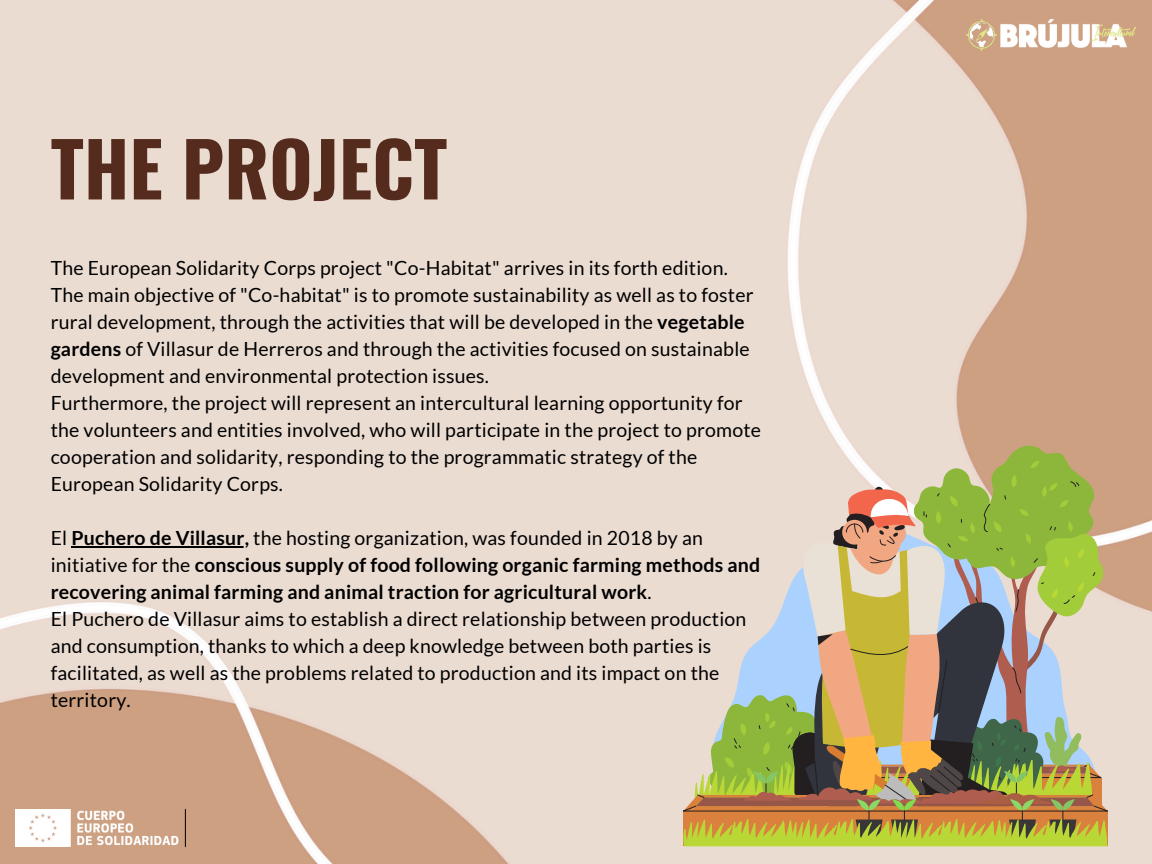
<style>
.page{position:relative;width:1152px;height:864px;background:#fff}
.page>*{position:absolute;margin:0;border:0;box-sizing:border-box;transform-origin:0 0}
.t1{font:700 74.55px "Oswald";color:#542b1c}
.t2{font:19.5px/27px "Lato";letter-spacing:.01em;color:#000}
.t3{font:700 19.5px/27px "Lato";letter-spacing:.01em;color:#000}
.s1{font-weight:700}
.s2{font-weight:400}
</style>
<div class="page">
<img style="left:0;top:0;width:1152px;height:864px">
<img style="left:966px;top:20px;width:169px;height:30px">
<img style="left:15px;top:809px;width:170px;height:38px">
<hr style="left:71px;top:546px;width:178px;height:2px;background:#000">
<svg style="left:683px;top:445px;width:425px;height:401px;background:#bab284"></svg>
<p class="t1" style="left:51px;top:111px;width:398px">THE PROJECT</p>
<p class="t2" style="left:51px;top:254px;width:679px">The European Solidarity Corps project "Co-Habitat" arrives in its forth edition.</p>
<h1 class="t2" style="left:51px;top:281px;width:704px">The main objective of "Co-habitat" is to promote sustainability as well as to foster rural development, through the activities that will be developed in the <span class="s1">vegetable gardens</span> of Villasur de Herreros and through the activities focused on sustainable development and environmental protection issues.</h1>
<p class="t2" style="left:51px;top:389px;width:712px">Furthermore, the project will represent an intercultural learning opportunity for the volunteers and entities involved, who will participate in the project to promote cooperation and solidarity, responding to the programmatic strategy of the European Solidarity Corps.</p>
<p class="t2" style="left:51px;top:524px;width:654px">El <span class="s1">Puchero de Villasur,</span> the hosting organization, was founded in 2018 by an</p>
<p class="t3" style="left:51px;top:551px;width:711px"><span class="s2">initiative for the</span> conscious supply of food following organic farming methods and recovering animal farming and animal traction for agricultural work<span class="s2">.<br>El Puchero de Villasur aims to establish a direct relationship between production</span></p>
<p class="t2" style="left:51px;top:632px;width:670px">and consumption, thanks to which a deep knowledge between both parties is facilitated, as well as the problems related to production and its impact on the territory.</p>
</div>
